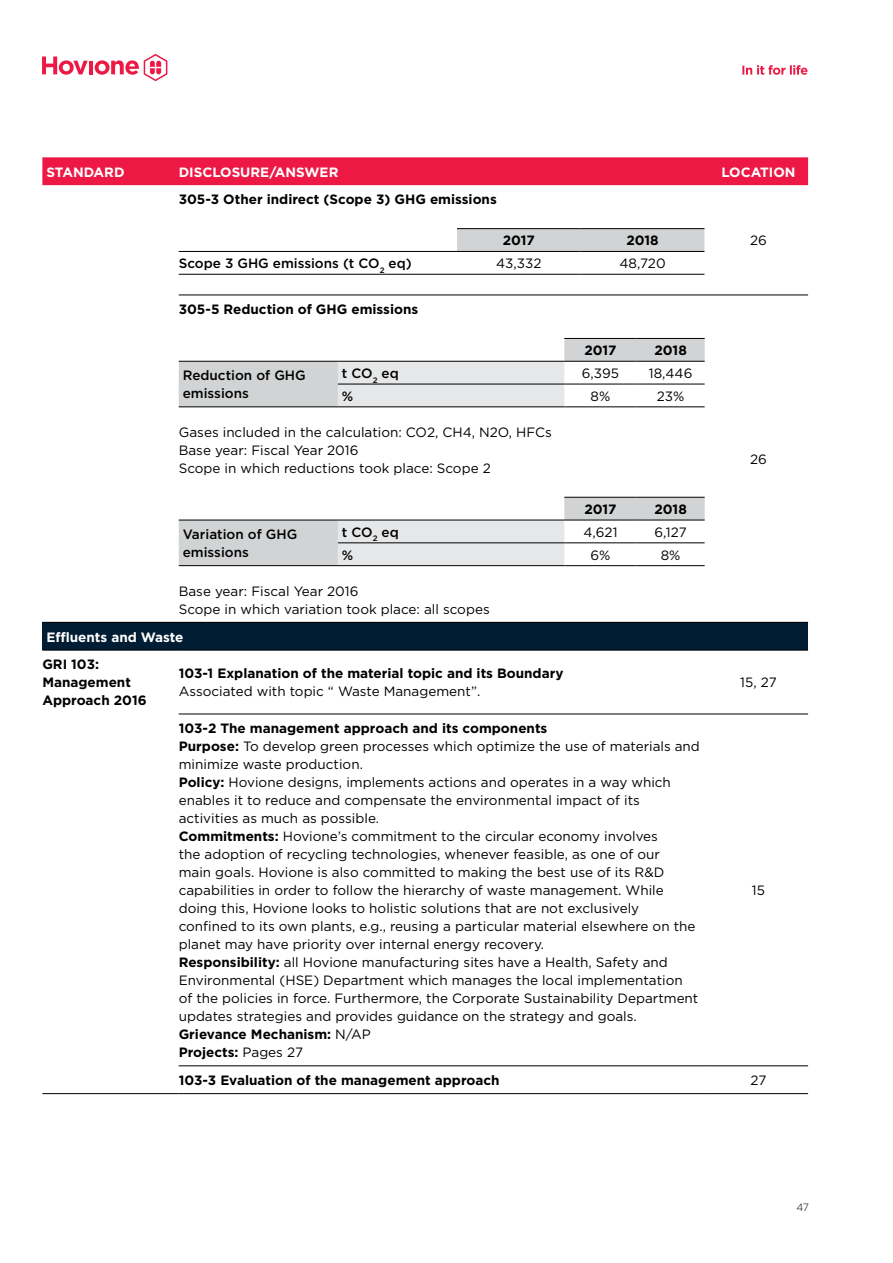
<style>
.page{position:relative;width:893px;height:1263px;background:#fff}
.page>*{position:absolute;margin:0;border:0;box-sizing:border-box;transform-origin:0 0}
.t1{font:13.5px/18px "Gotham";color:#000}
.t2{font:700 13.5px/18px "Gotham";color:#000}
.t3{font:500 13.5px/18px "Gotham";color:#000}
.t4{font:700 13.5px "Gotham";color:#fff}
.t5{font:300 10.5px "Gotham";color:#000}
.s1{font-weight:700}
</style>
<div class="page">
<svg style="left:95px;top:54px;width:72px;height:27px"></svg>
<svg style="left:42px;top:56px;width:46px;height:19px"></svg>
<hr style="left:89px;top:61px;width:4px;height:13px;background:#ed1844">
<svg style="left:742px;top:65px;width:65px;height:10px"></svg>
<div style="left:42px;top:157px;width:766px;height:28px;background:#ed1844"></div>
<div style="left:42px;top:622px;width:766px;height:28px;background:#001d34"></div>
<hr style="left:179px;top:295px;width:530px;height:1px;background:#000">
<hr style="left:709px;top:295px;width:99px;height:1px;background:#000">
<hr style="left:42px;top:622px;width:137px;height:1px;background:#000">
<hr style="left:179px;top:622px;width:530px;height:1px;background:#000">
<hr style="left:709px;top:622px;width:99px;height:1px;background:#000">
<hr style="left:42px;top:650px;width:137px;height:1px;background:#000">
<hr style="left:179px;top:650px;width:530px;height:1px;background:#000">
<hr style="left:709px;top:650px;width:99px;height:1px;background:#000">
<hr style="left:179px;top:714px;width:530px;height:1px;background:#000">
<hr style="left:709px;top:714px;width:99px;height:1px;background:#000">
<hr style="left:179px;top:1065px;width:530px;height:1px;background:#000">
<hr style="left:709px;top:1065px;width:99px;height:1px;background:#000">
<hr style="left:42px;top:1093px;width:137px;height:1px;background:#000">
<hr style="left:179px;top:1093px;width:530px;height:1px;background:#000">
<hr style="left:709px;top:1093px;width:99px;height:1px;background:#000">
<svg style="left:457px;top:229px;width:247px;height:22px;background:#cfd1d2"></svg>
<hr style="left:457px;top:228px;width:124px;height:1px;background:#000">
<hr style="left:581px;top:228px;width:123px;height:1px;background:#000">
<hr style="left:179px;top:251px;width:278px;height:1px;background:#000">
<hr style="left:179px;top:274px;width:278px;height:1px;background:#000">
<hr style="left:457px;top:251px;width:124px;height:1px;background:#000">
<hr style="left:581px;top:251px;width:123px;height:1px;background:#000">
<hr style="left:457px;top:274px;width:124px;height:1px;background:#000">
<hr style="left:581px;top:274px;width:123px;height:1px;background:#000">
<svg style="left:179px;top:339px;width:526px;height:68px"></svg>
<hr style="left:564px;top:338px;width:73px;height:1px;background:#000">
<hr style="left:637px;top:338px;width:68px;height:1px;background:#000">
<hr style="left:179px;top:361px;width:159px;height:1px;background:#000">
<hr style="left:338px;top:361px;width:226px;height:1px;background:#000">
<hr style="left:338px;top:384px;width:226px;height:1px;background:#000">
<hr style="left:179px;top:407px;width:159px;height:1px;background:#000">
<hr style="left:338px;top:407px;width:226px;height:1px;background:#000">
<hr style="left:564px;top:361px;width:73px;height:1px;background:#000">
<hr style="left:637px;top:361px;width:68px;height:1px;background:#000">
<hr style="left:564px;top:384px;width:73px;height:1px;background:#000">
<hr style="left:637px;top:384px;width:68px;height:1px;background:#000">
<hr style="left:564px;top:407px;width:73px;height:1px;background:#000">
<hr style="left:637px;top:407px;width:68px;height:1px;background:#000">
<svg style="left:179px;top:498px;width:526px;height:67px"></svg>
<hr style="left:564px;top:497px;width:73px;height:1px;background:#000">
<hr style="left:637px;top:497px;width:68px;height:1px;background:#000">
<hr style="left:179px;top:520px;width:159px;height:1px;background:#000">
<hr style="left:338px;top:520px;width:226px;height:1px;background:#000">
<hr style="left:338px;top:543px;width:226px;height:1px;background:#000">
<hr style="left:179px;top:565px;width:159px;height:1px;background:#000">
<hr style="left:338px;top:565px;width:226px;height:1px;background:#000">
<hr style="left:564px;top:520px;width:73px;height:1px;background:#000">
<hr style="left:637px;top:520px;width:68px;height:1px;background:#000">
<hr style="left:564px;top:543px;width:73px;height:1px;background:#000">
<hr style="left:637px;top:543px;width:68px;height:1px;background:#000">
<hr style="left:564px;top:565px;width:73px;height:1px;background:#000">
<hr style="left:637px;top:565px;width:68px;height:1px;background:#000">
<p class="t4" style="left:46px;top:163px;width:80px">STANDARD</p>
<p class="t4" style="left:179px;top:163px;width:161px">DISCLOSURE/ANSWER</p>
<p class="t4" style="left:721px;top:163px;width:76px">LOCATION</p>
<p class="t2" style="left:179px;top:191px;width:320px">305-3 Other indirect (Scope 3) GHG emissions</p>
<p class="t2" style="left:503px;top:232px;width:34px">2017</p>
<p class="t2" style="left:626px;top:232px;width:34px">2018</p>
<p class="t3" style="left:179px;top:254px;width:234px">Scope 3 GHG emissions (t CO<sub>2</sub> eq)</p>
<p class="t1" style="left:496px;top:254px;width:47px">43,332</p>
<p class="t1" style="left:619px;top:254px;width:48px">48,720</p>
<p class="t1" style="left:750px;top:231px;width:18px">26</p>
<p class="t2" style="left:179px;top:300px;width:241px">305-5 Reduction of GHG emissions</p>
<p class="t2" style="left:584px;top:341px;width:34px">2017</p>
<p class="t2" style="left:654px;top:341px;width:34px">2018</p>
<p class="t3" style="left:183px;top:366px;width:125px">Reduction of GHG emissions</p>
<p class="t3" style="left:342px;top:364px;width:58px">t CO<sub>2</sub> eq</p>
<p class="t1" style="left:582px;top:364px;width:39px">6,395</p>
<p class="t1" style="left:649px;top:364px;width:45px">18,446</p>
<p class="t3" style="left:342px;top:387px;width:13px">%</p>
<p class="t1" style="left:591px;top:387px;width:21px">8%</p>
<p class="t1" style="left:657px;top:387px;width:29px">23%</p>
<p class="t1" style="left:179px;top:423px;width:374px">Gases included in the calculation: CO2, CH4, N2O, HFCs<br>Base year: Fiscal Year 2016<br>Scope in which reductions took place: Scope 2</p>
<p class="t2" style="left:584px;top:500px;width:34px">2017</p>
<p class="t2" style="left:654px;top:500px;width:34px">2018</p>
<p class="t3" style="left:183px;top:525px;width:116px">Variation of GHG emissions</p>
<p class="t3" style="left:342px;top:523px;width:58px">t CO<sub>2</sub> eq</p>
<p class="t1" style="left:583px;top:523px;width:36px">4,621</p>
<p class="t1" style="left:655px;top:523px;width:34px">6,127</p>
<p class="t3" style="left:342px;top:546px;width:13px">%</p>
<p class="t1" style="left:590px;top:546px;width:21px">6%</p>
<p class="t1" style="left:661px;top:546px;width:21px">8%</p>
<p class="t1" style="left:179px;top:582px;width:312px">Base year: Fiscal Year 2016<br>Scope in which variation took place: all scopes</p>
<p class="t4" style="left:46px;top:628px;width:139px">Effluents and Waste</p>
<p class="t2" style="left:42px;top:656px;width:106px">GRI 103:<br>Management<br>Approach 2016</p>
<p class="t2" style="left:179px;top:665px;width:386px">103-1 Explanation of the material topic and its Boundary</p>
<p class="t1" style="left:179px;top:682px;width:303px">Associated with topic “ Waste Management”.</p>
<p class="t1" style="left:179px;top:719px;width:523px"><span class="s1">103-2 The management approach and its components<br>Purpose:</span> To develop green processes which optimize the use of materials and minimize waste production.<br><span class="s1">Policy:</span> Hovione designs, implements actions and operates in a way which enables it to reduce and compensate the environmental impact of its activities as much as possible.<br><span class="s1">Commitments:</span> Hovione’s commitment to the circular economy involves<br>the adoption of recycling technologies, whenever feasible, as one of our<br>main goals. Hovione is also committed to making the best use of its R&amp;D capabilities in order to follow the hierarchy of waste management. While doing this, Hovione looks to holistic solutions that are not exclusively confined to its own plants, e.g., reusing a particular material elsewhere on the planet may have priority over internal energy recovery.<br><span class="s1">Responsibility:</span> all Hovione manufacturing sites have a Health, Safety and Environmental (HSE) Department which manages the local implementation<br>of the policies in force. Furthermore, the Corporate Sustainability Department updates strategies and provides guidance on the strategy and goals.<br><span class="s1">Grievance Mechanism:</span> N/AP<br><span class="s1">Projects:</span> Pages 27</p>
<p class="t1" style="left:750px;top:450px;width:18px">26</p>
<p class="t1" style="left:740px;top:673px;width:38px">15, 27</p>
<p class="t1" style="left:752px;top:881px;width:15px">15</p>
<p class="t2" style="left:179px;top:1071px;width:322px">103-3 Evaluation of the management approach</p>
<p class="t1" style="left:750px;top:1071px;width:17px">27</p>
<p class="t5" style="left:796px;top:1201px;width:14px">47</p>
</div>
